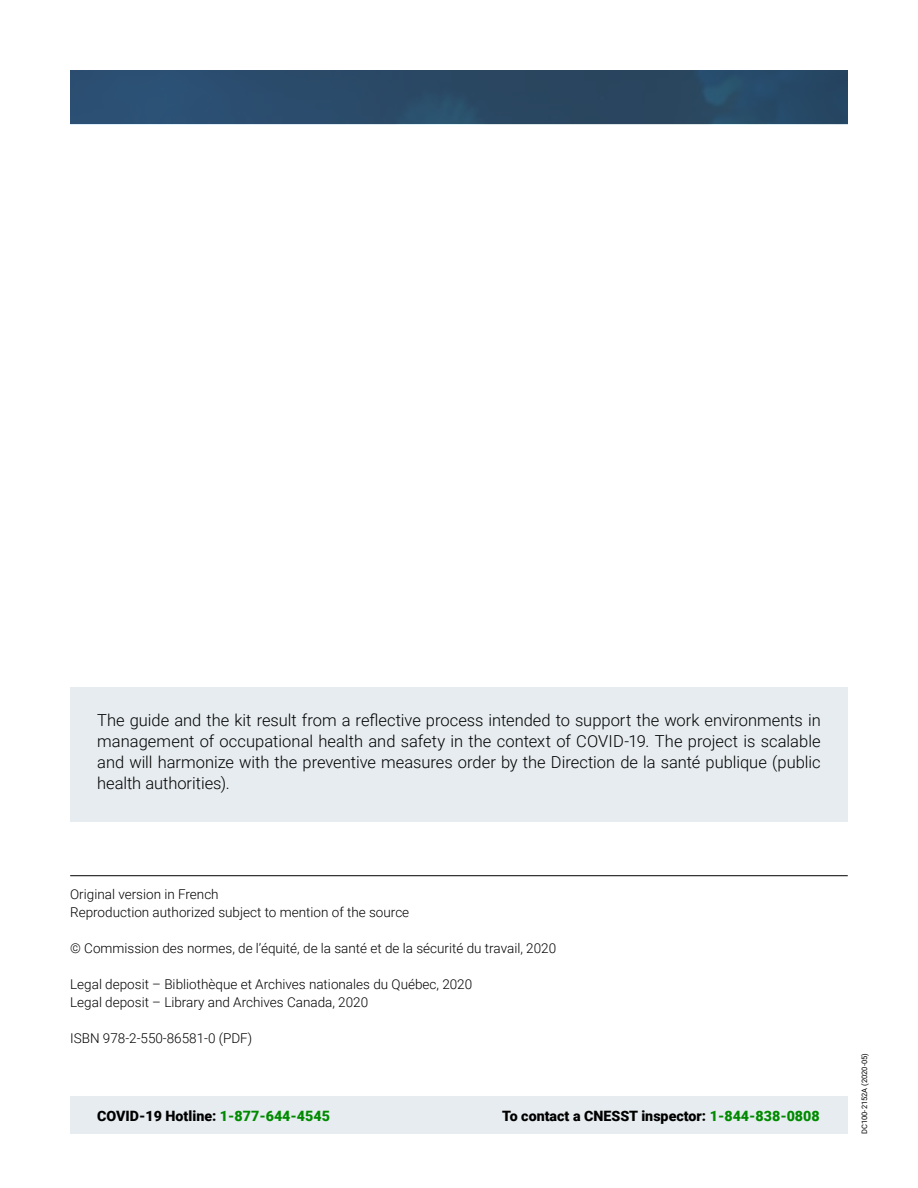
<style>
.page{position:relative;width:918px;height:1188px;background:#fff}
.page>*{position:absolute;margin:0;border:0;box-sizing:border-box;transform-origin:0 0}
.Texte_courant__P{font:300 16.5px/21px "Roboto";color:#000;text-align:justify}
.t1{font:900 14.25px "Roboto";color:#000}
.t2{font:300 13.5px/18px "Roboto";color:#000}
.t3{font:7.5px "Roboto";color:#000}
.s1{color:#008a00}
</style>
<div class="page">
<div style="left:70px;top:687px;width:778px;height:135px;background:#e6ecef"></div>
<hr style="left:70px;top:875px;width:778px;height:1px;background:#000">
<div style="left:70px;top:1096px;width:778px;height:38px;background:#e6ecef"></div>
<img style="left:70px;top:70px;width:778px;height:54px">
<p class="Texte_courant__P" style="left:97px;top:709px;width:725px">The guide and the kit result from a reflective process intended to support the work environments in management of occupational health and safety in the context of COVID-19. The project is scalable and will harmonize with the preventive measures order by the Direction de la santé publique (public health authorities).</p>
<p class="t2" style="left:70px;top:884px;width:341px">Original version in French<br>Reproduction authorized subject to mention of the source</p>
<p class="t2" style="left:70px;top:938px;width:487px">© Commission des normes, de l’équité, de la santé et de la sécurité du travail, 2020</p>
<p class="t2" style="left:70px;top:974px;width:404px">Legal deposit – Bibliothèque et Archives nationales du Québec, 2020</p>
<p class="t2" style="left:70px;top:992px;width:300px">Legal deposit – Library and Archives Canada, 2020</p>
<p class="t2" style="left:70px;top:1028px;width:184px">ISBN 978-2-550-86581-0 (PDF)</p>
<p class="t1" style="left:97px;top:1105px;width:234px">COVID-19 Hotline: <span class="s1">1-877-644-4545</span></p>
<p class="t1" style="left:502px;top:1105px;width:319px">To contact a CNESST inspector: <span class="s1">1-844-838-0808</span></p>
<p class="t3" style="left:859px;top:1134px;width:82px;rotate:-90deg">DC100-2152A (2020-05)</p>
</div>
